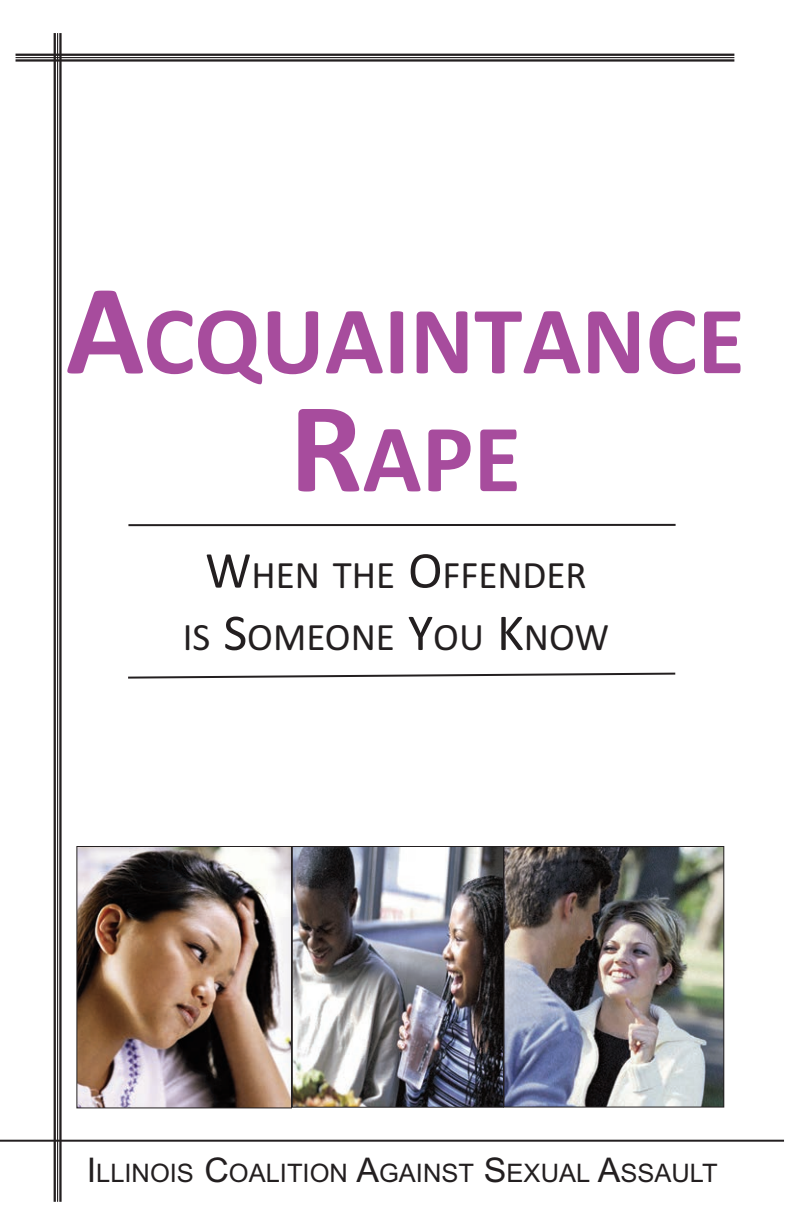
<style>
.page{position:relative;width:792px;height:1224px;background:#fff}
.page>*{position:absolute;margin:0;border:0;box-sizing:border-box;transform-origin:0 0}
.t1{font:700 97.6px/118px "Calibri";color:#a74c9d;text-align:center}
.t2{font:39px/62.4px "Calibri";color:#231f20;text-align:center}
.t3{font:25.6px "Arial";color:#231f20}
.s1{font-size:130px}
.s2{font-size:52px}
.s3{font-size:34px}
</style>
<div class="page">
<img style="left:505px;top:848px;width:217px;height:258px">
<div style="left:503px;top:846px;width:221px;height:262px;border:1px solid #231f20"></div>
<img style="left:294px;top:848px;width:208px;height:258px">
<div style="left:292px;top:846px;width:212px;height:262px;border:1px solid #231f20"></div>
<img style="left:78px;top:848px;width:212px;height:258px">
<div style="left:76px;top:846px;width:216px;height:262px;border:1px solid #231f20"></div>
<hr style="left:0;top:1140px;width:784px;height:2px;background:#231f20">
<hr style="left:16px;top:54px;width:718px;height:2px;background:#231f20">
<hr style="left:16px;top:57px;width:718px;height:1px;background:#231f20">
<hr style="left:16px;top:59px;width:718px;height:3px;background:#231f20">
<hr style="left:54px;top:33px;width:2px;height:1169px;background:#231f20">
<hr style="left:57px;top:33px;width:1px;height:1169px;background:#231f20">
<hr style="left:59px;top:33px;width:3px;height:1169px;background:#231f20">
<hr style="left:128px;top:524px;width:548px;height:2px;background:#231f20">
<svg style="left:128px;top:672px;width:548px;height:7px"></svg>
<h1 class="t1" style="left:66px;top:280px;width:681px"><span class="s1">A</span>CQUAINTANCE<br><span class="s1">R</span>APE</h1>
<h2 class="t2" style="left:183px;top:543px;width:428px"><span class="s2">W</span>HEN THE <span class="s2">O</span>FFENDER<br>IS <span class="s2">S</span>OMEONE <span class="s2">Y</span>OU <span class="s2">K</span>NOW</h2>
<p class="t3" style="left:87px;top:1164px;width:633px"><span class="s3">I</span>LLINOIS <span class="s3">C</span>OALITION <span class="s3">A</span>GAINST <span class="s3">S</span>EXUAL <span class="s3">A</span>SSAULT</p>
</div>
